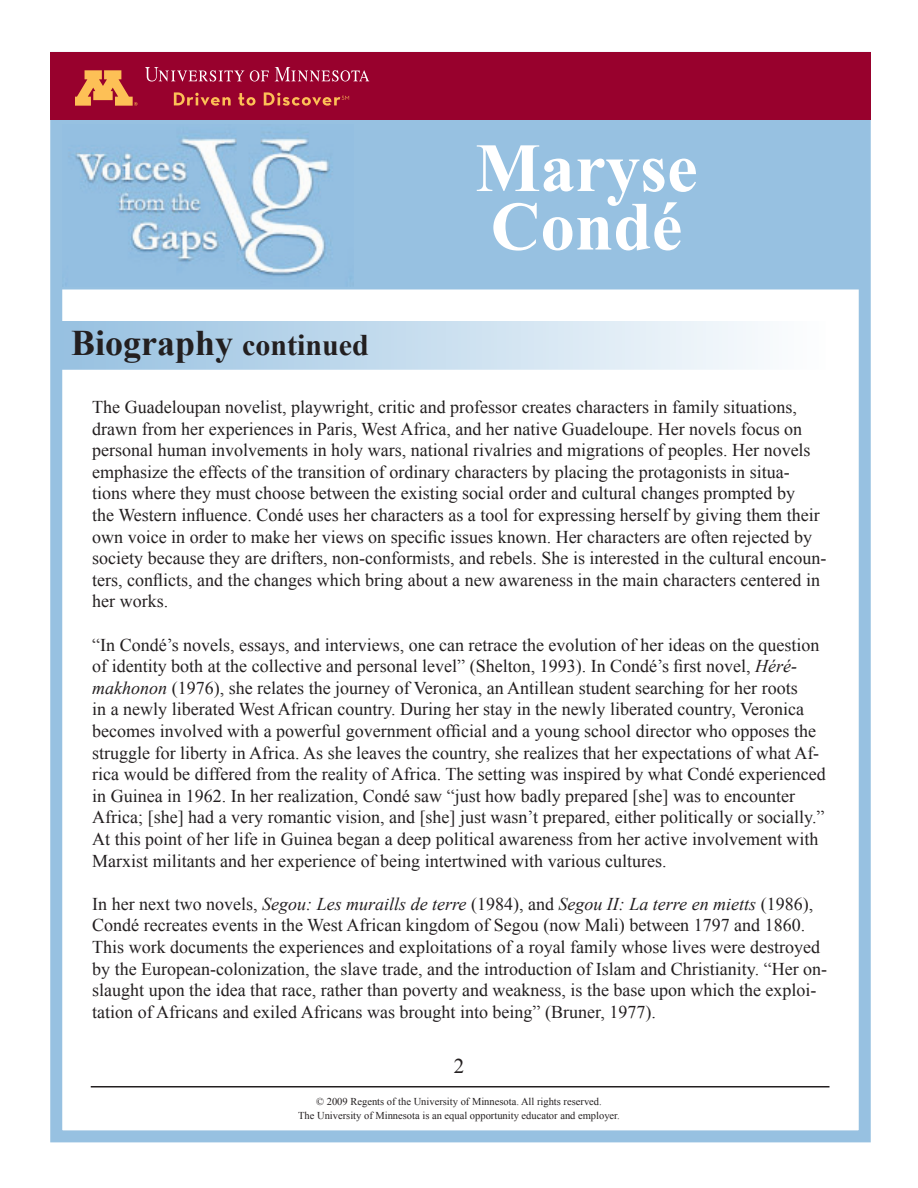
<style>
.page{position:relative;width:918px;height:1188px;background:#fff}
.page>*{position:absolute;margin:0;border:0;box-sizing:border-box;transform-origin:0 0}
.t1{font:700 69px/58.5px "Times New Roman";color:#fff}
.t2{font:700 36px "Times New Roman";color:#231f20}
.t3{font:21px "Times New Roman";color:#231f20}
.t4{font:18px/21.6px "Times New Roman";color:#231f20}
.t5{font:10.5px/13.5px "Times New Roman";color:#231f20;text-align:center}
.s1{font-size:30px}
.s2{font-style:italic}
</style>
<div class="page">
<div style="left:54px;top:320px;width:773px;height:51px;background:linear-gradient(to right,#96c0e1,#fefefe);border:2px solid #fff"></div>
<hr style="left:91px;top:1086px;width:739px;height:2px;background:#231f20">
<div style="left:56px;top:118px;width:810px;height:173px;background:#97c1e1;border:2px solid #fff"></div>
<img style="left:65px;top:132px;width:287px;height:153px">
<div style="left:50px;top:52px;width:821px;height:1090px;border:12px solid #97c1e1"></div>
<div style="left:50px;top:52px;width:821px;height:67px;background:#98012d"></div>
<svg style="left:75px;top:70px;width:63px;height:36px"></svg>
<svg style="left:275px;top:67px;width:94px;height:15px"></svg>
<svg style="left:250px;top:70px;width:19px;height:12px"></svg>
<svg style="left:145px;top:67px;width:99px;height:15px"></svg>
<svg style="left:174px;top:92px;width:57px;height:14px"></svg>
<svg style="left:238px;top:93px;width:18px;height:13px"></svg>
<svg style="left:264px;top:92px;width:85px;height:14px"></svg>
<h2 class="t2" style="left:71px;top:318px;width:299px">Biography <span class="s1">continued</span></h2>
<h1 class="t1" style="left:475px;top:137px;width:224px">Maryse<br>Condé</h1>
<p class="t4" style="left:92px;top:396px;width:736px">The Guadeloupan novelist, playwright, critic and professor creates characters in family situations, drawn from her experiences in Paris, West Africa, and her native Guadeloupe. Her novels focus on personal human involvements in holy wars, national rivalries and migrations of peoples. Her novels emphasize the effects of the transition of ordinary characters by placing the protagonists in situa&shy;tions where they must choose between the existing social order and cultural changes prompted by<br>the Western influence. Condé uses her characters as a tool for expressing herself by giving them their own voice in order to make her views on specific issues known. Her characters are often rejected by society because they are drifters, non-conformists, and rebels. She is interested in the cultural encoun&shy;ters, conflicts, and the changes which bring about a new awareness in the main characters centered in her works.</p>
<p class="t4" style="left:92px;top:633px;width:735px">“In Condé’s novels, essays, and interviews, one can retrace the evolution of her ideas on the question of identity both at the collective and personal level” (Shelton, 1993). In Condé’s first novel, <span class="s2">Héré&shy;makhonon</span> (1976), she relates the journey of Veronica, an Antillean student searching for her roots<br>in a newly liberated West African country. During her stay in the newly liberated country, Veronica becomes involved with a powerful government official and a young school director who opposes the struggle for liberty in Africa. As she leaves the country, she realizes that her expectations of what Af&shy;rica would be differed from the reality of Africa. The setting was inspired by what Condé experienced in Guinea in 1962. In her realization, Condé saw “just how badly prepared [she] was to encounter Africa; [she] had a very romantic vision, and [she] just wasn’t prepared, either politically or socially.” At this point of her life in Guinea began a deep political awareness from her active involvement with Marxist militants and her experience of being intertwined with various cultures.</p>
<p class="t4" style="left:92px;top:893px;width:736px">In her next two novels, <span class="s2">Segou: Les muraills de terre</span> (1984), and <span class="s2">Segou II: La terre en mietts</span> (1986), Condé recreates events in the West African kingdom of Segou (now Mali) between 1797 and 1860.<br>This work documents the experiences and exploitations of a royal family whose lives were destroyed by the European-colonization, the slave trade, and the introduction of Islam and Christianity. “Her on&shy;slaught upon the idea that race, rather than poverty and weakness, is the base upon which the exploi&shy;tation of Africans and exiled Africans was brought into being” (Bruner, 1977).</p>
<p class="t3" style="left:454px;top:1052px;width:12px">2</p>
<p class="t5" style="left:298px;top:1095px;width:323px">© 2009 Regents of the University of Minnesota. All rights reserved.<br>The University of Minnesota is an equal opportunity educator and employer.</p>
</div>
